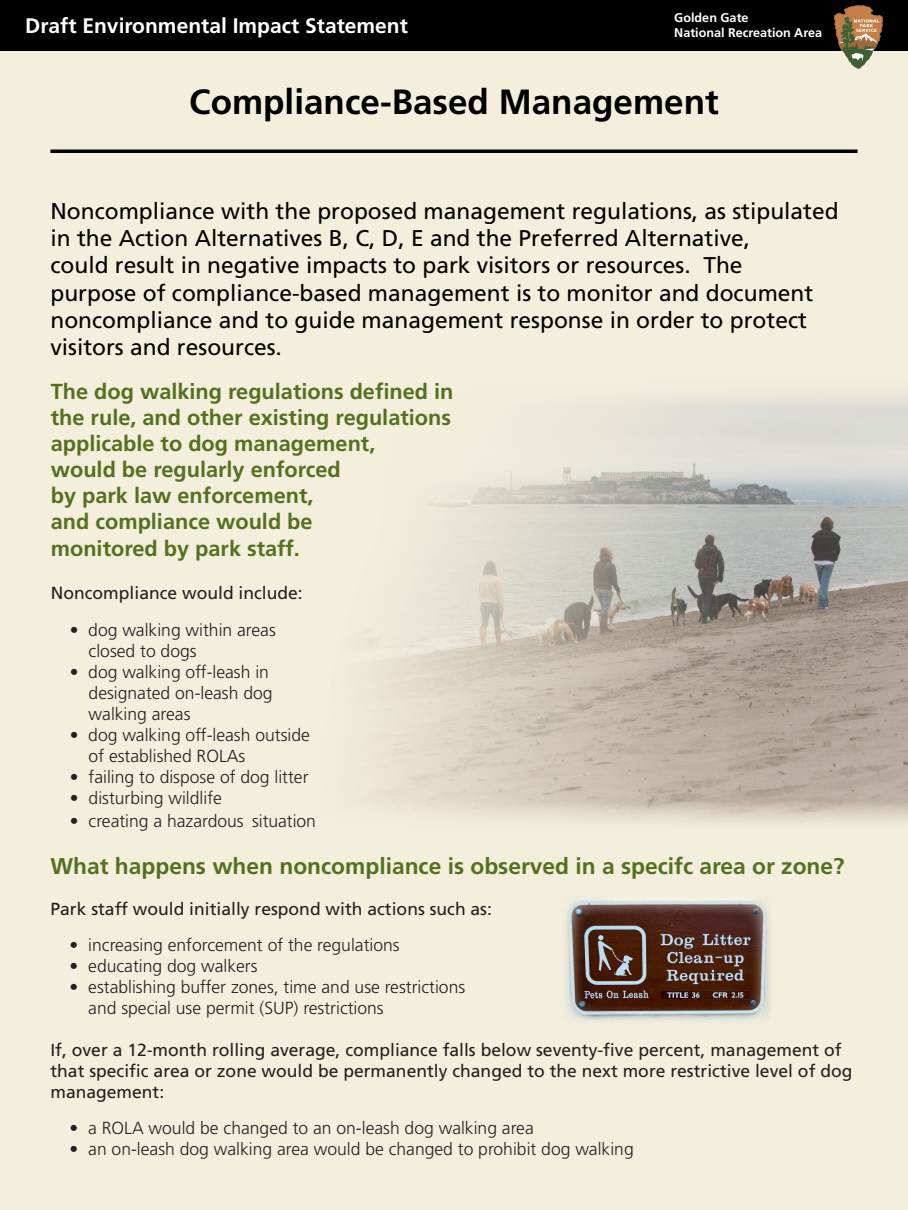
<style>
.page{position:relative;width:908px;height:1210px;background:#fff}
.page>*{position:absolute;margin:0;border:0;box-sizing:border-box;transform-origin:0 0}
.t1{font:700 35px "Frutiger LT Std";color:#000}
.t2{font:22.75px/27.3px "Frutiger LT Std";color:#000}
.t3{font:700 22.75px "Frutiger LT Std";color:#54711f}
.t4{font:700 21.7px/26px "Frutiger LT Std";color:#54711f}
.t5{font:700 21px "Frutiger LT Std";color:#fff}
.t6{font:300 17.5px/21px "Frutiger LT Std";color:#231f20}
.t7{font:17.5px/21px "Frutiger LT Std";color:#231f20}
.t8{font:700 12.6px "Frutiger LT Std";color:#fff}
</style>
<div class="page">
<div style="left:0;top:0;width:907px;height:1210px;background:#f4eedc"></div>
<img style="left:364px;top:396px;width:543px;height:427px">
<img style="left:565px;top:899px;width:206px;height:123px">
<svg style="left:50px;top:149px;width:807px;height:4px;background:#1e1d1b"></svg>
<div style="left:0;top:0;width:907px;height:50px;background:#000"></div>
<img style="left:834px;top:5px;width:48px;height:63px">
<p class="t5" style="left:25px;top:13px;width:384px">Draft Environmental Impact Statement</p>
<p class="t8" style="left:674px;top:11px;width:76px">Golden Gate</p>
<p class="t8" style="left:674px;top:26px;width:149px">National Recreation Area</p>
<p class="t1" style="left:189px;top:81px;width:530px">Compliance-Based Management</p>
<p class="t2" style="left:50px;top:197px;width:789px">Noncompliance with the proposed management regulations, as stipulated in the Action Alternatives B, C, D, E and the Preferred Alternative,<br>could result in negative impacts to park visitors or resources. The<br>purpose of compliance-based management is to monitor and document noncompliance and to guide management response in order to protect visitors and resources.</p>
<p class="t4" style="left:51px;top:379px;width:404px">The dog walking regulations defined in the rule, and other existing regulations applicable to dog management,<br>would be regularly enforced<br>by park law enforcement,<br>and compliance would be<br>monitored by park staff.</p>
<p class="t7" style="left:51px;top:583px;width:253px">Noncompliance would include:</p>
<p class="t6" style="left:89px;top:619px;width:189px;text-indent:-19px">• dog walking within areas closed to dogs</p>
<p class="t6" style="left:89px;top:661px;width:185px;text-indent:-19px">• dog walking off-leash in designated on-leash dog walking areas</p>
<p class="t6" style="left:89px;top:724px;width:223px;text-indent:-19px">• dog walking off-leash outside of established ROLAs</p>
<p class="t6" style="left:70px;top:766px;width:240px">• failing to dispose of dog litter</p>
<p class="t6" style="left:70px;top:787px;width:154px">• disturbing wildlife</p>
<p class="t6" style="left:70px;top:810px;width:248px">• creating a hazardous situation</p>
<p class="t3" style="left:50px;top:852px;width:795px">What happens when noncompliance is observed in a specifc area or zone?</p>
<p class="t7" style="left:50px;top:898px;width:443px">Park staff would initially respond with actions such as:</p>
<p class="t6" style="left:69px;top:934px;width:332px">• increasing enforcement of the regulations</p>
<p class="t6" style="left:69px;top:955px;width:190px">• educating dog walkers</p>
<p class="t6" style="left:69px;top:976px;width:397px">• establishing buffer zones, time and use restrictions</p>
<p class="t6" style="left:88px;top:997px;width:297px">and special use permit (SUP) restrictions</p>
<p class="t7" style="left:50px;top:1039px;width:803px">If, over a 12-month rolling average, compliance falls below seventy-five percent, management of that specific area or zone would be permanently changed to the next more restrictive level of dog management:</p>
<p class="t6" style="left:69px;top:1117px;width:466px">• a ROLA would be changed to an on-leash dog walking area</p>
<p class="t6" style="left:69px;top:1138px;width:565px">• an on-leash dog walking area would be changed to prohibit dog walking</p>
</div>
